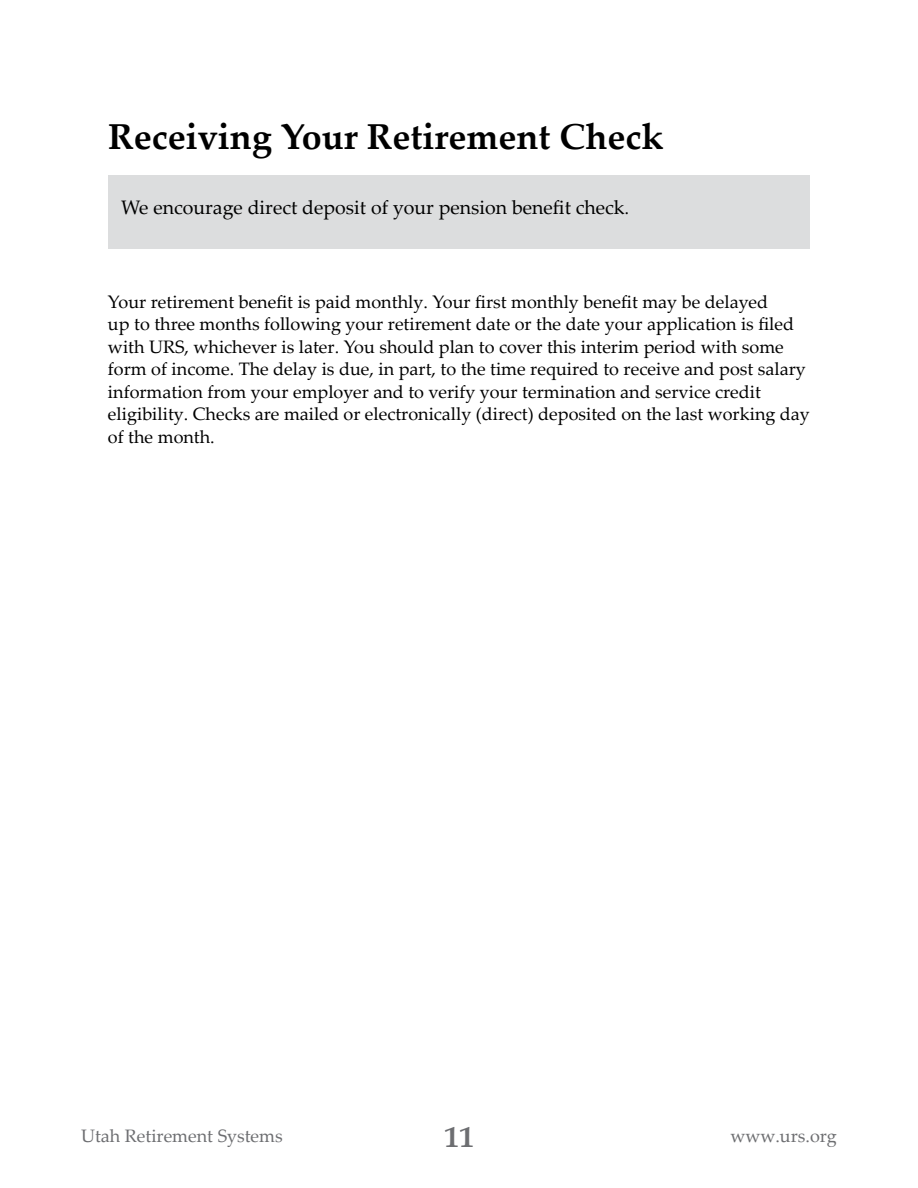
<style>
.page{position:relative;width:918px;height:1188px;background:#fff}
.page>*{position:absolute;margin:0;border:0;box-sizing:border-box;transform-origin:0 0}
.t1{font:700 36px "Palatino Linotype";color:#000}
.t2{font:700 30px "Palatino Linotype";color:#6d6e71}
.t3{font:19.5px "Palatino Linotype";color:#000}
.t4{font:18px/22.5px "Palatino Linotype";color:#000}
.t5{font:18px "Palatino Linotype";color:#6d6e71}
.s1{font-family:"Minion Pro";font-size:18px}
</style>
<div class="page">
<div style="left:108px;top:176px;width:702px;height:73px;background:#dcddde"></div>
<h1 class="t1" style="left:108px;top:112px;width:557px">Receiving Your Retirement Check</h1>
<p class="t3" style="left:121px;top:194px;width:509px">We encourage direct deposit of your pension benefit check<span class="s1">.</span></p>
<p class="t4" style="left:108px;top:289px;width:704px">Your retirement benefit is paid monthly. Your first monthly benefit may be delayed<br>up to three months following your retirement date or the date your application is filed with URS, whichever is later. You should plan to cover this interim period with some form of income. The delay is due, in part, to the time required to receive and post salary information from your employer and to verify your termination and service credit eligibility. Checks are mailed or electronically (direct) deposited on the last working day of the month.</p>
<p class="t5" style="left:81px;top:1123px;width:203px">Utah Retirement Systems</p>
<h2 class="t2" style="left:444px;top:1115px;width:31px">11</h2>
<p class="t5" style="left:730px;top:1123px;width:108px">www.urs.org</p>
</div>
